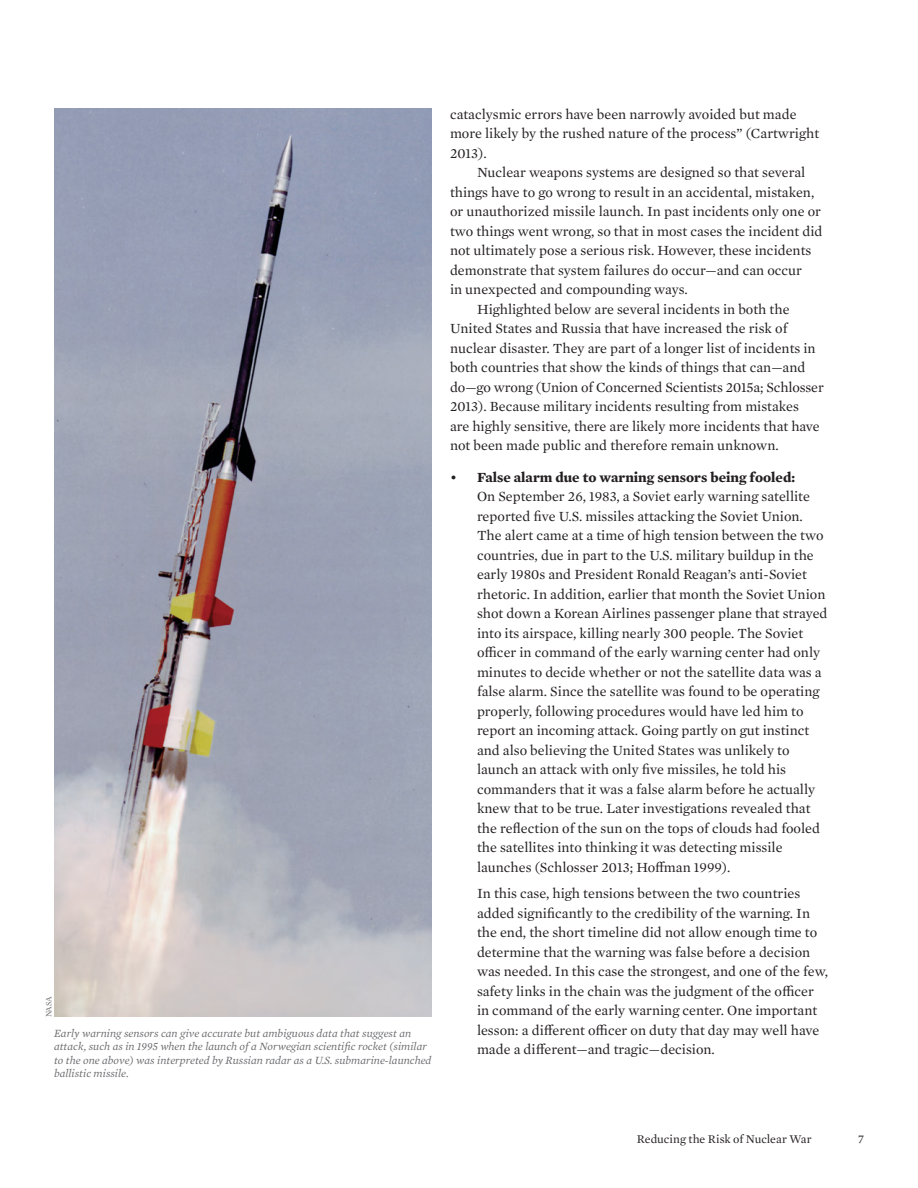
<style>
.page{position:relative;width:918px;height:1188px;background:#fff}
.page>*{position:absolute;margin:0;border:0;box-sizing:border-box;transform-origin:0 0}
.Bullet_list{font:14.25px/19.5px "Mercury Text G1";color:#231f20}
.Body_Text__w__indent{font:14.25px/19.5px "Mercury Text G1";color:#231f20}
.Body_text_1st___last{font:14.25px/19.5px "Mercury Text G1";color:#231f20}
.Body_text__last_sect{font:14.25px/19.5px "Mercury Text G1";color:#231f20}
.t1{font:12px "Mercury Text G1";color:#231f20}
.Photo_caption_text{font:italic 11.25px/13.5px "Mercury Text G1";color:#6c6d70}
.Photo_credits{font:8.25px "Mercury Text G1";color:#6c6d70}
.s1{font-weight:700}
</style>
<div class="page">
<img style="left:54px;top:108px;width:378px;height:909px">
<p class="Photo_credits" style="left:43px;top:1017px;width:23px;rotate:-90deg">NASA</p>
<p class="Photo_caption_text" style="left:54px;top:1026px;width:379px">Early warning sensors can give accurate but ambiguous data that suggest an attack, such as in 1995 when the launch of a Norwegian scientific rocket (similar to the one above) was interpreted by Russian radar as a U.S. submarine-launched ballistic missile.</p>
<p class="Body_Text__w__indent" style="left:450px;top:103px;width:371px">cataclysmic errors have been narrowly avoided but made more likely by the rushed nature of the process” (Cartwright<br>2013).</p>
<p class="Body_Text__w__indent" style="left:450px;top:162px;width:374px;text-indent:27px">Nuclear weapons systems are designed so that several things have to go wrong to result in an accidental, mistaken, or unauthorized missile launch. In past incidents only one or two things went wrong, so that in most cases the incident did not ultimately pose a serious risk. However, these incidents demonstrate that system failures do occur—and can occur<br>in unexpected and compounding ways.</p>
<p class="Body_text__last_sect" style="left:450px;top:298px;width:375px;text-indent:27px">Highlighted below are several incidents in both the United States and Russia that have increased the risk of nuclear disaster. They are part of a longer list of incidents in both countries that show the kinds of things that can—and do—go wrong (Union of Concerned Scientists 2015a; Schlosser 2013). Because military incidents resulting from mistakes<br>are highly sensitive, there are likely more incidents that have not been made public and therefore remain unknown.</p>
<p class="Bullet_list" style="left:477px;top:467px;width:352px;text-indent:-27px">• <span class="s1">False alarm due to warning sensors being fooled:<br></span>On September 26, 1983, a Soviet early warning satellite reported five U.S. missiles attacking the Soviet Union.<br>The alert came at a time of high tension between the two countries, due in part to the U.S. military buildup in the early 1980s and President Ronald Reagan’s anti-Soviet rhetoric. In addition, earlier that month the Soviet Union shot down a Korean Airlines passenger plane that strayed into its airspace, killing nearly 300 people. The Soviet officer in command of the early warning center had only minutes to decide whether or not the satellite data was a false alarm. Since the satellite was found to be operating properly, following procedures would have led him to report an incoming attack. Going partly on gut instinct and also believing the United States was unlikely to launch an attack with only five missiles, he told his commanders that it was a false alarm before he actually knew that to be true. Later investigations revealed that the reflection of the sun on the tops of clouds had fooled the satellites into thinking it was detecting missile launches (Schlosser 2013; Hoffman 1999).</p>
<p class="Body_text_1st___last" style="left:477px;top:883px;width:353px">In this case, high tensions between the two countries added significantly to the credibility of the warning. In the end, the short timeline did not allow enough time to determine that the warning was false before a decision was needed. In this case the strongest, and one of the few, safety links in the chain was the judgment of the officer in command of the early warning center. One important lesson: a different officer on duty that day may well have made a different—and tragic—decision.</p>
<p class="t1" style="left:637px;top:1130px;width:176px">Reducing the Risk of Nuclear War</p>
<p class="t1" style="left:858px;top:1130px;width:7px">7</p>
</div>
